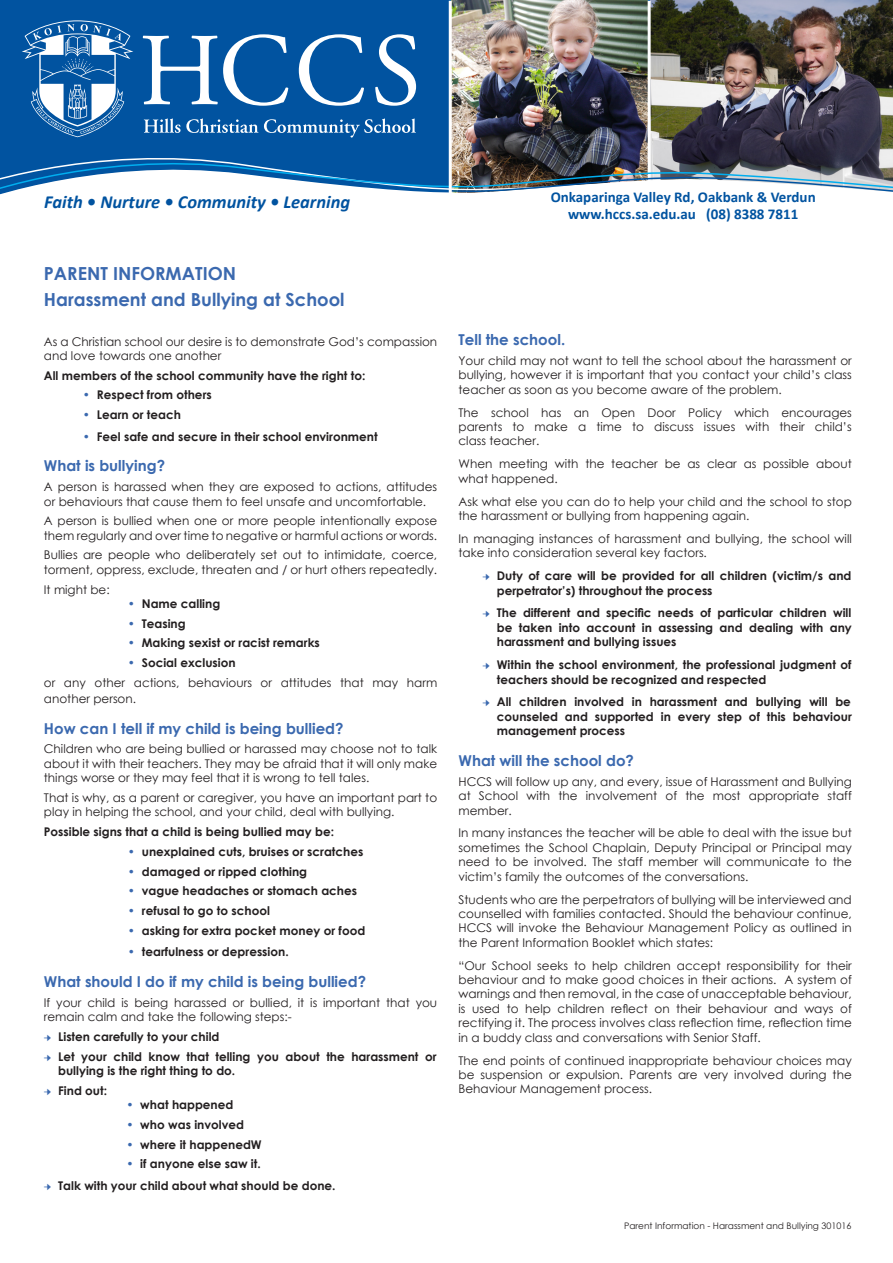
<style>
.page{position:relative;width:893px;height:1263px;background:#fff}
.page>*{position:absolute;margin:0;border:0;box-sizing:border-box;transform-origin:0 0}
.t1{font:italic 700 18.45px "Calibri";color:#0153a0}
.t2{font:700 18px "Century Gothic";color:#3b69af}
.t3{font:700 15px "Century Gothic";color:#3b69af}
.t4{font:700 15px "Calibri";color:#0153a0}
.t5{font:12px/14.4px "Century Gothic";color:#231f20}
.t6{font:700 12px/14.4px "Century Gothic";color:#231f20}
.t7{font:9px "Century Gothic";color:#231f20}
.s1{color:#3b69af}
.s2{font-family:"Minion Pro";font-weight:400;color:#3b69af}
</style>
<div class="page">
<div style="left:0;top:0;width:893px;height:216px;background:#0153a0"></div>
<img style="left:651px;top:1px;width:242px;height:141px">
<img style="left:452px;top:0;width:196px;height:142px">
<svg style="left:22px;top:20px;width:394px;height:118px"></svg>
<hr style="left:648px;top:1px;width:3px;height:184px;background:#fff">
<div style="left:0;top:211px;width:893px;height:5px;background:#fff"></div>
<svg style="left:0;top:142px;width:893px;height:69px"></svg>
<div style="left:0;top:202px;width:893px;height:5px;background:#fff"></div>
<img style="left:0;top:149px;width:893px;height:53px">
<hr style="left:449px;top:1px;width:3px;height:195px;background:#fff">
<p class="t1" style="left:44px;top:189px;width:307px">Faith • Nurture • Community • Learning</p>
<p class="t2" style="left:44px;top:260px;width:194px">PARENT INFORMATION</p>
<p class="t2" style="left:44px;top:286px;width:302px">Harassment and Bullying at School</p>
<p class="t5" style="left:44px;top:334px;width:395px">As a Christian school our desire is to demonstrate God’s compassion and love towards one another</p>
<p class="t6" style="left:44px;top:368px;width:323px">All members of the school community have the right to:</p>
<p class="t6" style="left:83px;top:387px;width:130px"><span class="s1">•</span> Respect from others</p>
<p class="t6" style="left:83px;top:407px;width:100px"><span class="s1">•</span> Learn or teach</p>
<p class="t6" style="left:83px;top:429px;width:296px"><span class="s1">•</span> Feel safe and secure in their school environment</p>
<p class="t3" style="left:44px;top:455px;width:123px">What is bullying?</p>
<p class="t5" style="left:44px;top:479px;width:395px">A person is harassed when they are exposed to actions, attitudes or behaviours that cause them to feel unsafe and uncomfortable.</p>
<p class="t5" style="left:44px;top:514px;width:395px">A person is bullied when one or more people intentionally expose them regularly and over time to negative or harmful actions or words.</p>
<p class="t5" style="left:44px;top:548px;width:395px">Bullies are people who deliberately set out to intimidate, coerce, torment, oppress, exclude, threaten and / or hurt others repeatedly.</p>
<p class="t5" style="left:44px;top:582px;width:67px">It might be:</p>
<p class="t6" style="left:128px;top:596px;width:94px"><span class="s1">•</span> Name calling</p>
<p class="t6" style="left:128px;top:615px;width:59px"><span class="s1">•</span> Teasing</p>
<p class="t6" style="left:128px;top:635px;width:193px"><span class="s1">•</span> Making sexist or racist remarks</p>
<p class="t6" style="left:128px;top:655px;width:109px"><span class="s1">•</span> Social exclusion</p>
<p class="t5" style="left:44px;top:674px;width:395px;line-height:16.2px">or any other actions, behaviours or attitudes that may harm another person.</p>
<p class="t3" style="left:44px;top:717px;width:301px">How can I tell if my child is being bullied?</p>
<p class="t5" style="left:44px;top:742px;width:395px;text-align:justify">Children who are being bullied or harassed may choose not to talk about it with their teachers. They may be afraid that it will only make things worse or they may feel that it is wrong to tell tales.</p>
<p class="t5" style="left:44px;top:790px;width:395px">That is why, as a parent or caregiver, you have an important part to play in helping the school, and your child, deal with bullying.</p>
<p class="t6" style="left:44px;top:824px;width:292px">Possible signs that a child is being bullied may be:</p>
<p class="t6" style="left:128px;top:844px;width:237px"><span class="s1">•</span> unexplained cuts, bruises or scratches</p>
<p class="t6" style="left:128px;top:863px;width:181px"><span class="s1">•</span> damaged or ripped clothing</p>
<p class="t6" style="left:128px;top:883px;width:231px"><span class="s1">•</span> vague headaches or stomach aches</p>
<p class="t6" style="left:128px;top:903px;width:144px"><span class="s1">•</span> refusal to go to school</p>
<p class="t6" style="left:128px;top:923px;width:239px"><span class="s1">•</span> asking for extra pocket money or food</p>
<p class="t6" style="left:128px;top:944px;width:162px"><span class="s1">•</span> tearfulness or depression.</p>
<p class="t3" style="left:44px;top:970px;width:324px">What should I do if my child is being bullied?</p>
<p class="t5" style="left:44px;top:995px;width:395px">If your child is being harassed or bullied, it is important that you remain calm and take the following steps:-</p>
<p class="t6" style="left:44px;top:1029px;width:177px"><span class="s2">→</span> Listen carefully to your child</p>
<p class="t6" style="left:58px;top:1048px;width:380px;text-indent:-14px"><span class="s2">→</span> Let your child know that telling you about the harassment or bullying is the right thing to do.</p>
<p class="t6" style="left:44px;top:1082px;width:65px"><span class="s2">→</span> Find out:</p>
<p class="t6" style="left:126px;top:1097px;width:109px"><span class="s1">•</span> what happened</p>
<p class="t6" style="left:126px;top:1117px;width:119px"><span class="s1">•</span> who was involved</p>
<p class="t6" style="left:126px;top:1136px;width:137px"><span class="s1">•</span> where it happenedW</p>
<p class="t6" style="left:126px;top:1156px;width:136px"><span class="s1">•</span> if anyone else saw it.</p>
<p class="t6" style="left:44px;top:1178px;width:293px"><span class="s2">→</span> Talk with your child about what should be done.</p>
<p class="t4" style="left:551px;top:187px;width:267px">Onkaparinga Valley Rd, Oakbank &amp; Verdun</p>
<p class="t4" style="left:568px;top:203px;width:232px">www.hccs.sa.edu.au (08) 8388 7811</p>
<p class="t3" style="left:458px;top:328px;width:108px">Tell the school.</p>
<p class="t5" style="left:458px;top:353px;width:395px;text-align:justify">Your child may not want to tell the school about the harassment or bullying, however it is important that you contact your child’s class teacher as soon as you become aware of the problem.</p>
<p class="t5" style="left:458px;top:405px;width:395px;text-align:justify">The school has an Open Door Policy which encourages parents to make a time to discuss issues with their child’s class teacher.</p>
<p class="t5" style="left:458px;top:456px;width:395px">When meeting with the teacher be as clear as possible about what happened.</p>
<p class="t5" style="left:458px;top:494px;width:395px">Ask what else you can do to help your child and the school to stop the harassment or bullying from happening again.</p>
<p class="t5" style="left:458px;top:531px;width:395px">In managing instances of harassment and bullying, the school will take into consideration several key factors.</p>
<p class="t6" style="left:497px;top:568px;width:356px;text-indent:-14px"><span class="s2">→</span> Duty of care will be provided for all children (victim/s and perpetrator’s) throughout the process</p>
<p class="t6" style="left:497px;top:605px;width:357px;text-align:justify;text-indent:-14px"><span class="s2">→</span> The different and specific needs of particular children will be taken into account in assessing and dealing with any harassment and bullying issues</p>
<p class="t6" style="left:497px;top:657px;width:356px;text-indent:-14px"><span class="s2">→</span> Within the school environment, the professional judgment of teachers should be recognized and respected</p>
<p class="t6" style="left:497px;top:694px;width:357px;text-align:justify;text-indent:-14px"><span class="s2">→</span> All children involved in harassment and bullying will be counseled and supported in every step of this behaviour management process</p>
<p class="t3" style="left:458px;top:749px;width:177px">What will the school do?</p>
<p class="t5" style="left:458px;top:774px;width:395px;text-align:justify">HCCS will follow up any, and every, issue of Harassment and Bullying at School with the involvement of the most appropriate staff member.</p>
<p class="t5" style="left:458px;top:826px;width:395px;text-align:justify">In many instances the teacher will be able to deal with the issue but sometimes the School Chaplain, Deputy Principal or Principal may need to be involved. The staff member will communicate to the victim’s family the outcomes of the conversations.</p>
<p class="t5" style="left:458px;top:892px;width:395px;text-align:justify">Students who are the perpetrators of bullying will be interviewed and counselled with families contacted. Should the behaviour continue, HCCS will invoke the Behaviour Management Policy as outlined in the Parent Information Booklet which states:</p>
<p class="t5" style="left:458px;top:958px;width:395px;text-align:justify">“Our School seeks to help children accept responsibility for their behaviour and to make good choices in their actions. A system of warnings and then removal, in the case of unacceptable behaviour, is used to help children reflect on their behaviour and ways of rectifying it. The process involves class reflection time, reflection time in a buddy class and conversations with Senior Staff.</p>
<p class="t5" style="left:458px;top:1053px;width:395px;text-align:justify">The end points of continued inappropriate behaviour choices may be suspension or expulsion. Parents are very involved during the Behaviour Management process.</p>
<p class="t7" style="left:624px;top:1220px;width:229px">Parent Information - Harassment and Bullying 301016</p>
</div>
